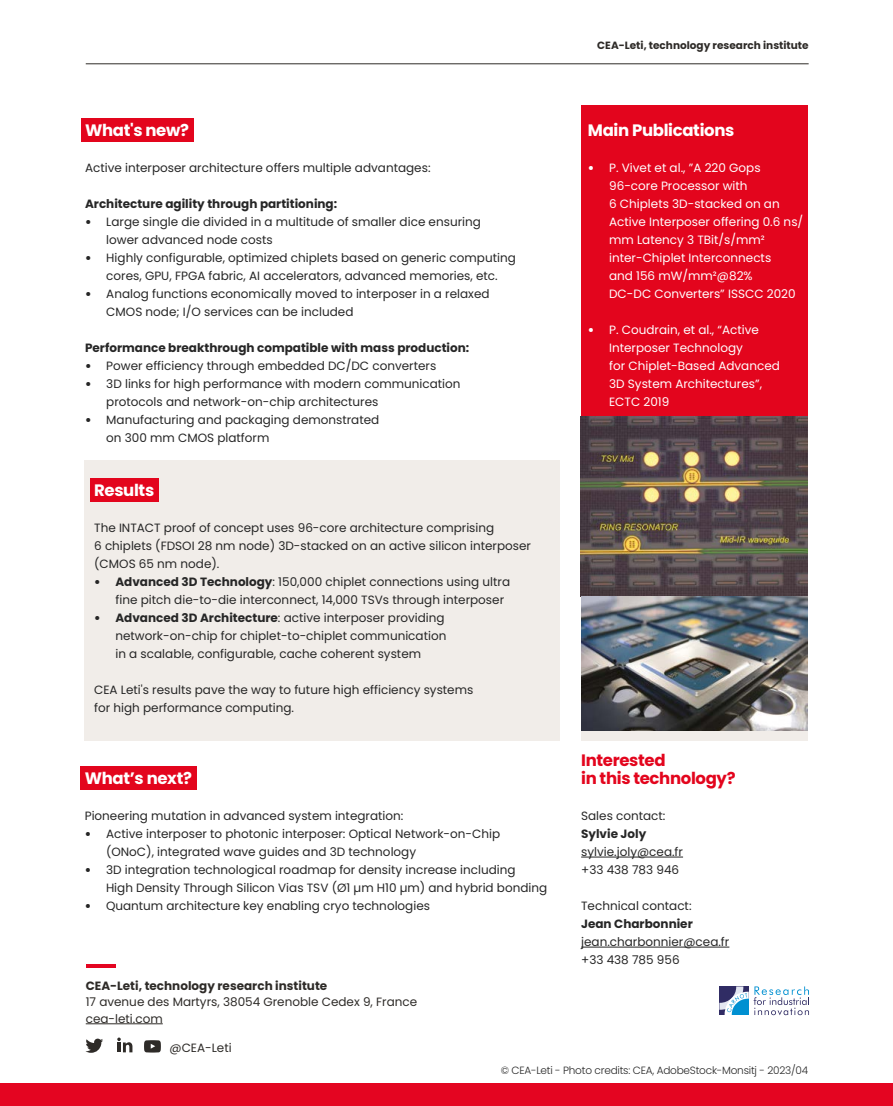
<style>
.page{position:relative;width:893px;height:1106px;background:#fff}
.page>*{position:absolute;margin:0;border:0;box-sizing:border-box;transform-origin:0 0}
.t1{font:700 16.5px "Poppins";letter-spacing:-.02em;color:#fff}
.t2{font:700 16.5px/18px "Poppins";letter-spacing:-.02em;color:#e3051d}
.t3{font:12px/18px "Poppins";color:#262626}
.t4{font:12px/18px "Poppins";color:#fff}
.t5{font:700 12px "Poppins";color:#262626}
.t6{font:12px/16.5px "Poppins";color:#2e2b28}
.t7{font:700 12px "Poppins";color:#2e2b28}
.t8{font:300 10.5px "Poppins";letter-spacing:-.02em;color:#262626}
.t9{font:700 10.5px "Poppins";color:#2e2b28}
.s1{font-weight:900}
.s2{font-weight:700}
</style>
<div class="page">
<div style="left:581px;top:105px;width:227px;height:312px;background:#e3051d"></div>
<img style="left:581px;top:417px;width:227px;height:180px">
<img style="left:581px;top:597px;width:227px;height:134px">
<div style="left:81px;top:118px;width:113px;height:24px;background:#e3051d"></div>
<div style="left:80px;top:766px;width:117px;height:24px;background:#e3051d"></div>
<hr style="left:581px;top:856px;width:102px;height:1px;background:#262626">
<hr style="left:581px;top:946px;width:148px;height:1px;background:#262626">
<div style="left:581px;top:731px;width:227px;height:9px;background:#f1ede9"></div>
<div style="left:85px;top:460px;width:475px;height:280px;background:#f1ede9"></div>
<div style="left:90px;top:478px;width:69px;height:24px;background:#e3051d"></div>
<svg style="left:598px;top:508px;width:180px;height:23px;background:#574c4b"></svg>
<img style="left:606px;top:647px;width:180px;height:23px">
<div style="left:0;top:1083px;width:893px;height:23px;background:#e40521"></div>
<svg style="left:719px;top:986px;width:90px;height:29px"></svg>
<hr style="left:86px;top:64px;width:723px;height:1px;background:#2e2b28">
<hr style="left:86px;top:964px;width:30px;height:3px;background:#e40521">
<hr style="left:86px;top:1023px;width:77px;height:1px;background:#2e2b28">
<svg style="left:144px;top:1040px;width:17px;height:12px"></svg>
<svg style="left:117px;top:1037px;width:15px;height:15px"></svg>
<svg style="left:85px;top:1038px;width:18px;height:14px"></svg>
<h1 class="t1" style="left:85px;top:120px;width:105px">What's new?</h1>
<p class="t3" style="left:85px;top:159px;width:347px">Active interposer architecture offers multiple advantages:</p>
<p class="t5" style="left:85px;top:197px;width:254px">Architecture agility through partitioning:</p>
<p class="t3" style="left:106px;top:213px;width:376px;text-indent:-21px"><span class="s1">•</span> Large single die divided in a multitude of smaller dice ensuring lower advanced node costs</p>
<p class="t3" style="left:85px;top:249px;width:432px;text-align:center"><span class="s1">•</span> Highly configurable, optimized chiplets based on generic computing cores, GPU, FPGA fabric, AI accelerators, advanced memories, etc.</p>
<p class="t3" style="left:106px;top:285px;width:385px;text-indent:-21px"><span class="s1">•</span> Analog functions economically moved to interposer in a relaxed<br>CMOS node; I/O services can be included</p>
<p class="t5" style="left:85px;top:341px;width:386px">Performance breakthrough compatible with mass production:</p>
<p class="t3" style="left:85px;top:357px;width:353px"><span class="s1">•</span> Power efficiency through embedded DC/DC converters</p>
<p class="t3" style="left:106px;top:375px;width:356px;text-indent:-21px"><span class="s1">•</span> 3D links for high performance with modern communication protocols and network-on-chip architectures</p>
<p class="t3" style="left:106px;top:411px;width:275px;text-indent:-21px"><span class="s1">•</span> Manufacturing and packaging demonstrated on 300 mm CMOS platform</p>
<h1 class="t1" style="left:94px;top:480px;width:62px">Results</h1>
<p class="t3" style="left:94px;top:519px;width:438px">The INTACT proof of concept uses 96-core architecture comprising<br>6 chiplets (FDSOI 28 nm node) 3D-stacked on an active silicon interposer (CMOS 65 nm node).</p>
<p class="t3" style="left:115px;top:573px;width:396px;text-indent:-21px"><span class="s1">•</span> <span class="s2">Advanced 3D Technology</span>: 150,000 chiplet connections using ultra fine pitch die-to-die interconnect, 14,000 TSVs through interposer</p>
<p class="t3" style="left:115px;top:609px;width:332px;text-indent:-21px"><span class="s1">•</span> <span class="s2">Advanced 3D Architecture</span>: active interposer providing network-on-chip for chiplet-to-chiplet communication in a scalable, configurable, cache coherent system</p>
<p class="t3" style="left:94px;top:681px;width:381px">CEA Leti's results pave the way to future high efficiency systems for high performance computing.</p>
<h1 class="t1" style="left:85px;top:768px;width:109px">What’s next?</h1>
<p class="t3" style="left:85px;top:807px;width:320px">Pioneering mutation in advanced system integration:</p>
<p class="t3" style="left:106px;top:825px;width:396px;text-indent:-21px"><span class="s1">•</span> Active interposer to photonic interposer: Optical Network-on-Chip (ONoC), integrated wave guides and 3D technology</p>
<p class="t3" style="left:106px;top:861px;width:443px;text-indent:-21px"><span class="s1">•</span> 3D integration technological roadmap for density increase including<br>High Density Through Silicon Vias TSV (Ø1 µm H10 µm) and hybrid bonding</p>
<p class="t3" style="left:85px;top:897px;width:347px"><span class="s1">•</span> Quantum architecture key enabling cryo technologies</p>
<p class="t7" style="left:86px;top:978px;width:243px">CEA-Leti, technology research institute</p>
<p class="t6" style="left:86px;top:994px;width:333px">17 avenue des Martyrs, 38054 Grenoble Cedex 9, France cea-leti.com</p>
<p class="t6" style="left:169px;top:1039px;width:64px">@CEA-Leti</p>
<p class="t9" style="left:597px;top:40px;width:213px">CEA-Leti, technology research institute</p>
<h1 class="t1" style="left:588px;top:120px;width:148px">Main Publications</h1>
<p class="t4" style="left:609px;top:159px;width:196px;text-indent:-21px"><span class="s1">•</span> P. Vivet et al., ”A 220 Gops<br>96-core Processor with<br>6 Chiplets 3D-stacked on an<br>Active Interposer offering 0.6 ns/ mm Latency 3 TBit/s/mm² inter-Chiplet Interconnects<br>and 156 mW/mm²@82%<br>DC-DC Converters” ISSCC 2020</p>
<p class="t4" style="left:609px;top:321px;width:172px;text-indent:-21px"><span class="s1">•</span> P. Coudrain, et al., “Active<br>Interposer Technology<br>for Chiplet-Based Advanced<br>3D System Architectures”,<br>ECTC 2019</p>
<h1 class="t2" style="left:581px;top:751px;width:156px">Interested<br>in this technology?</h1>
<p class="t3" style="left:581px;top:807px;width:86px">Sales contact:</p>
<p class="t5" style="left:581px;top:827px;width:67px">Sylvie Joly</p>
<p class="t3" style="left:581px;top:843px;width:103px">sylvie.joly@cea.fr +33 438 783 946</p>
<p class="t3" style="left:581px;top:897px;width:112px">Technical contact:</p>
<p class="t5" style="left:581px;top:917px;width:113px">Jean Charbonnier</p>
<p class="t3" style="left:581px;top:933px;width:150px">jean.charbonnier@cea.fr +33 438 785 956</p>
<p class="t8" style="left:501px;top:1064px;width:309px">© CEA-Leti - Photo credits: CEA, AdobeStock-Monsitj - 2023/04</p>
</div>
